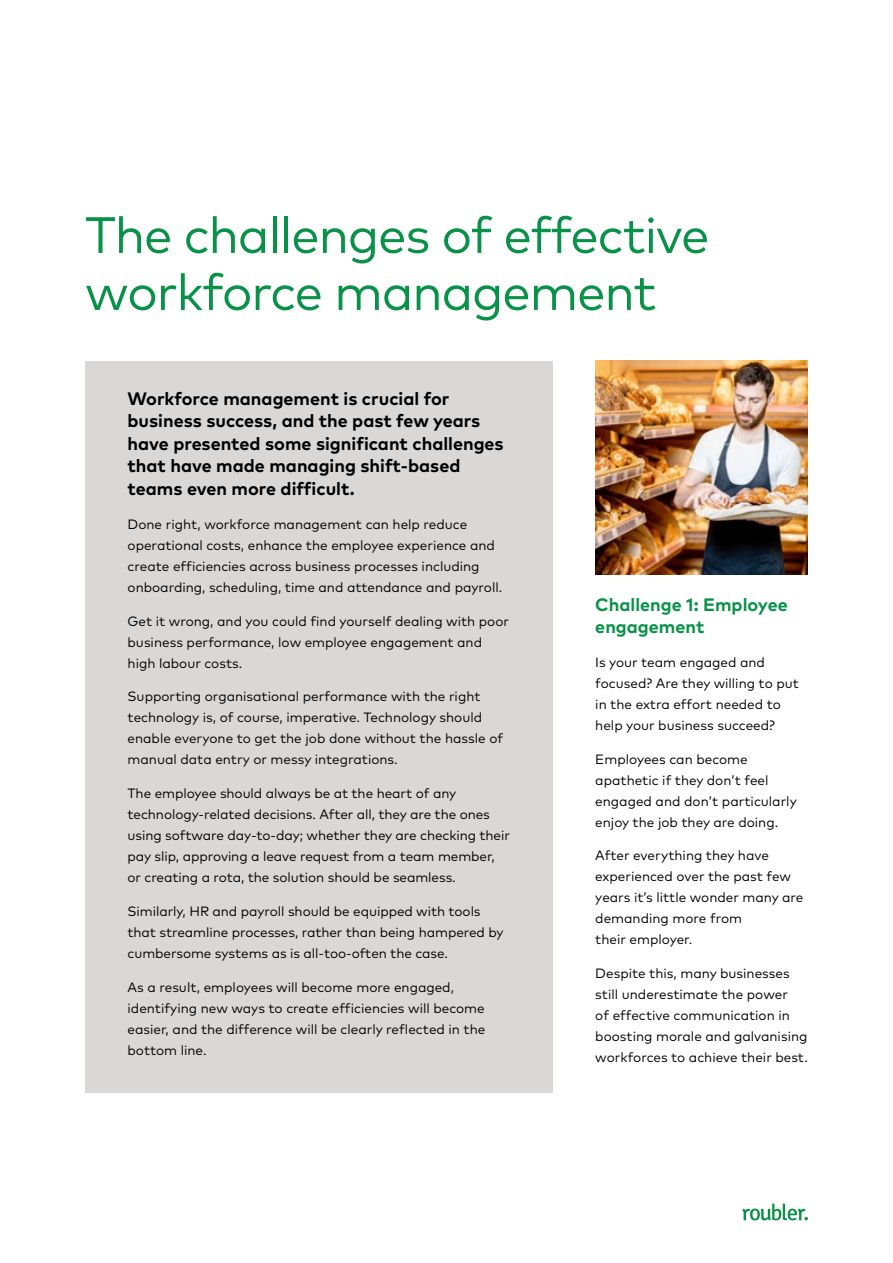
<style>
.page{position:relative;width:893px;height:1263px;background:#fff}
.page>*{position:absolute;margin:0;border:0;box-sizing:border-box;transform-origin:0 0}
.t1{font:51px/57px "Mark Pro";letter-spacing:-.025em;color:#089247}
.t2{font:700 18px/22.5px "Mark Pro";color:#000}
.t3{font:700 18px/22.5px "Mark Pro";color:#089247}
.t4{font:13.5px/21px "Mark Pro";color:#000}
</style>
<div class="page">
<svg style="left:742px;top:1203px;width:66px;height:17px"></svg>
<div style="left:85px;top:361px;width:468px;height:732px;background:#d9d8d6"></div>
<img style="left:595px;top:361px;width:213px;height:213px">
<h1 class="t1" style="left:85px;top:202px;width:626px">The challenges of effective workforce management</h1>
<h2 class="t2" style="left:128px;top:386px;width:378px">Workforce management is crucial for business success, and the past few years have presented some significant challenges that have made managing shift-based teams even more difficult.</h2>
<p class="t4" style="left:128px;top:512px;width:376px">Done right, workforce management can help reduce operational costs, enhance the employee experience and create efficiencies across business processes including onboarding, scheduling, time and attendance and payroll.</p>
<p class="t4" style="left:128px;top:609px;width:383px">Get it wrong, and you could find yourself dealing with poor business performance, low employee engagement and high labour costs.</p>
<p class="t4" style="left:128px;top:685px;width:377px">Supporting organisational performance with the right technology is, of course, imperative. Technology should enable everyone to get the job done without the hassle of manual data entry or messy integrations.</p>
<p class="t4" style="left:128px;top:782px;width:384px">The employee should always be at the heart of any technology-related decisions. After all, they are the ones using software day-to-day; whether they are checking their pay slip, approving a leave request from a team member, or creating a rota, the solution should be seamless.</p>
<p class="t4" style="left:128px;top:899px;width:378px">Similarly, HR and payroll should be equipped with tools that streamline processes, rather than being hampered by cumbersome systems as is all-too-often the case.</p>
<p class="t4" style="left:128px;top:975px;width:359px">As a result, employees will become more engaged, identifying new ways to create efficiencies will become easier, and the difference will be clearly reflected in the bottom line.</p>
<h2 class="t3" style="left:595px;top:591px;width:194px">Challenge 1: Employee engagement</h2>
<p class="t4" style="left:595px;top:650px;width:205px">Is your team engaged and focused? Are they willing to put in the extra effort needed to help your business succeed?</p>
<p class="t4" style="left:595px;top:747px;width:203px">Employees can become apathetic if they don’t feel engaged and don’t particularly enjoy the job they are doing.</p>
<p class="t4" style="left:595px;top:844px;width:210px">After everything they have experienced over the past few years it’s little wonder many are demanding more from<br>their employer.</p>
<p class="t4" style="left:595px;top:962px;width:214px">Despite this, many businesses still underestimate the power<br>of effective communication in boosting morale and galvanising workforces to achieve their best.</p>
</div>
